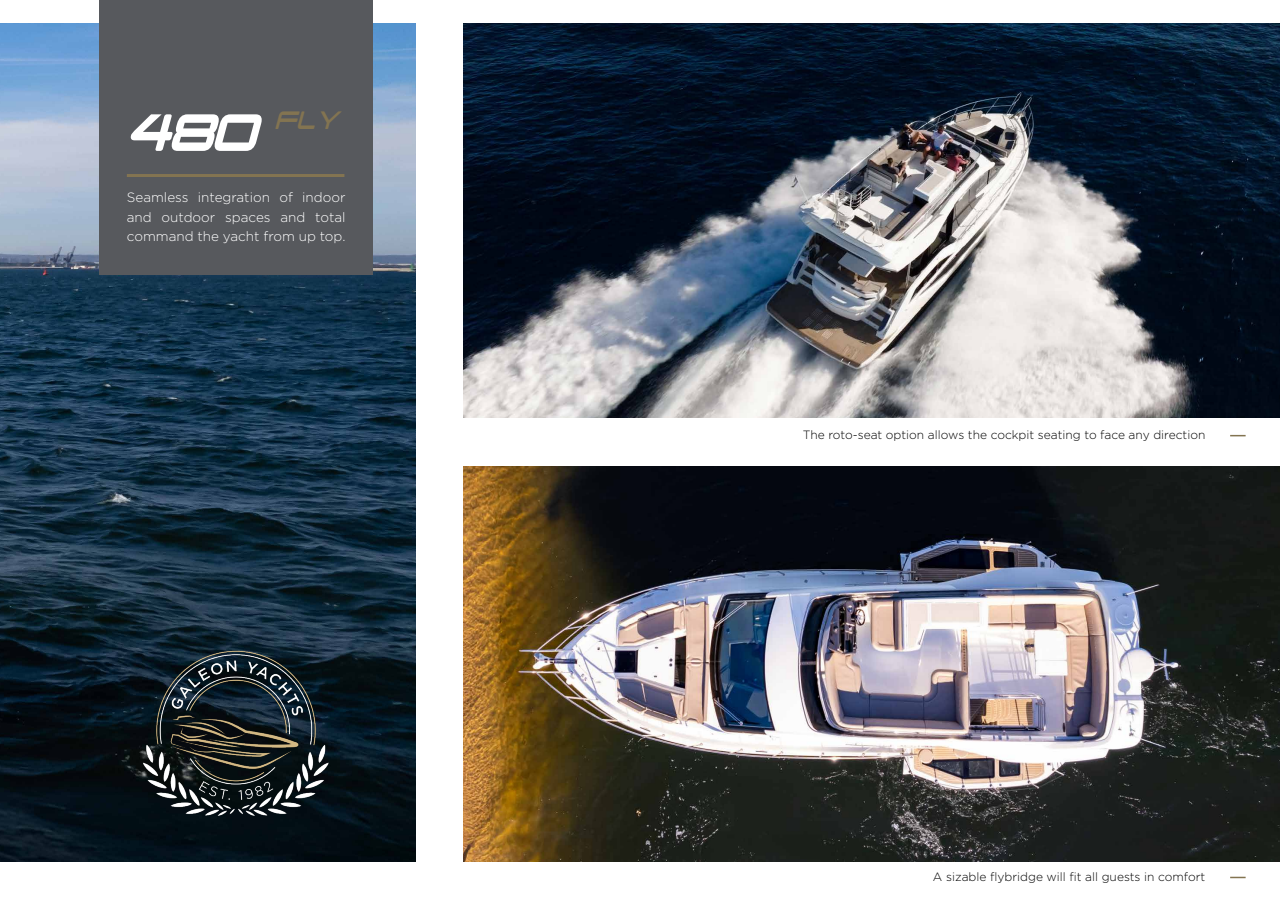
<style>
.page{position:relative;width:1280px;height:910px;background:#fff}
.page>*{position:absolute;margin:0;border:0;box-sizing:border-box;transform-origin:0 0}
.t1{font:italic 700 72px "P Cap Terminal Condensed";color:#fff}
.t2{font:300 13.5px/19.5px "Gotham";color:#fff;text-align:justify}
.t3{font:300 12px "Gotham";color:#000}
</style>
<div class="page">
<img style="left:0;top:23px;width:416px;height:838px">
<div style="left:99px;top:0;width:273px;height:275px;background:#57595d"></div>
<hr style="left:127px;top:174px;width:217px;height:3px;background:#837451">
<svg style="left:1230px;top:435px;width:15px;height:1px"></svg>
<svg style="left:1230px;top:877px;width:15px;height:1px"></svg>
<img style="left:463px;top:23px;width:817px;height:395px">
<img style="left:463px;top:467px;width:817px;height:394px">
<img style="left:139px;top:646px;width:193px;height:173px">
<h1 class="t1" style="left:128px;top:97px;width:213px">480 <sup>FLY</sup></h1>
<p class="t2" style="left:127px;top:188px;width:220px">Seamless integration of indoor and outdoor spaces and total command the yacht from up top.</p>
<p class="t3" style="left:803px;top:428px;width:404px">The roto-seat option allows the cockpit seating to face any direction</p>
<p class="t3" style="left:933px;top:870px;width:274px">A sizable flybridge will fit all guests in comfort</p>
</div>
